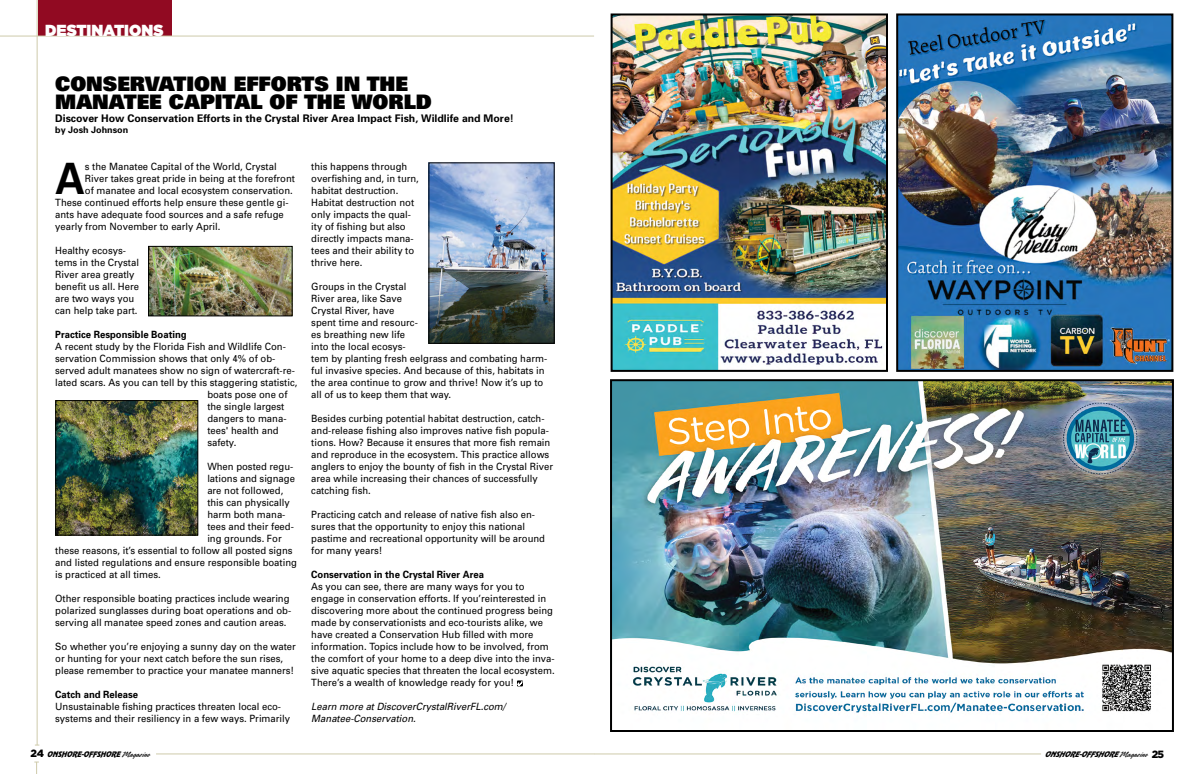
<style>
.page{position:relative;width:1188px;height:774px;background:#fff}
.page>*{position:absolute;margin:0;border:0;box-sizing:border-box;transform-origin:0 0}
.t1{font:700 43.2px "Univers";color:#000;scale:.95 1}
.t2{font:900 20px/18px "Univers";color:#000}
.t3{font:900 16px "Gotham";color:#fff;scale:.95 1}
.t4{font:700 10.5px "Univers";color:#000}
.t5{font:10px/12px "Univers";color:#000;scale:.95 1}
.t6{font:700 10px "Univers";color:#000;scale:.95 1}
.t7{font:italic 10px/12px "Univers";color:#000;scale:.95 1}
.t8{font:700 9px "Univers";color:#000}
.t9{font:italic 6.8px "Revue";color:#000}
.s1{font-family:"Gotham";font-weight:900;font-style:normal;font-size:10.5px}
.s2{font-family:"Rapier Plain";font-style:normal;font-size:8.7px}
</style>
<div class="page">
<img style="left:613px;top:382px;width:558px;height:331px">
<div style="left:610px;top:379px;width:564px;height:353px;border:2px solid #000"></div>
<hr style="left:594px;top:753px;width:447px;height:1px;background:#cecaaa">
<div style="left:38px;top:0;width:133px;height:36px;background:#910a22"></div>
<hr style="left:0;top:36px;width:594px;height:1px;background:#cecaaa">
<hr style="left:37px;top:0;width:1px;height:745px;background:#cecaaa">
<svg style="left:517px;top:680px;width:6px;height:6px"></svg>
<img style="left:614px;top:16px;width:271px;height:353px">
<div style="left:611px;top:13px;width:277px;height:359px;border:2px solid #000"></div>
<hr style="left:156px;top:753px;width:438px;height:1px;background:#cecaaa">
<svg style="left:34px;top:762px;width:5px;height:12px"></svg>
<img style="left:899px;top:16px;width:271px;height:353px">
<div style="left:896px;top:13px;width:277px;height:359px;border:2px solid #000"></div>
<img style="left:57px;top:402px;width:139px;height:132px">
<div style="left:55px;top:400px;width:143px;height:136px;border:1px solid #000"></div>
<img style="left:150px;top:248px;width:141px;height:66px">
<div style="left:148px;top:246px;width:145px;height:70px;border:1px solid #000"></div>
<img style="left:430px;top:164px;width:123px;height:178px">
<div style="left:428px;top:162px;width:127px;height:182px;border:1px solid #000"></div>
<h3 class="t3" style="left:45px;top:18px;width:126px">DESTINATIONS</h3>
<h2 class="t2" style="left:55px;top:74px;width:378px">CONSERVATION EFFORTS IN THE<br>MANATEE CAPITAL OF THE WORLD</h2>
<p class="t4" style="left:55px;top:111px;width:460px">Discover How Conservation Efforts in the Crystal River Area Impact Fish, Wildlife and More!</p>
<h1 class="t1" style="left:55px;top:151px;width:33px">A</h1>
<p class="t5" style="left:85px;top:161px;width:203px">s the Manatee Capital of the World, Crystal</p>
<p class="t8" style="left:55px;top:124px;width:75px">by Josh Johnson</p>
<p class="t5" style="left:311px;top:161px;width:115px">this happens through overfishing and, in turn, habitat destruction.<br>Habitat destruction not only impacts the qual&shy;ity of fishing but also directly impacts mana&shy;tees and their ability to thrive here.</p>
<p class="t5" style="left:311px;top:281px;width:250px">Groups in the Crystal<br>River area, like Save<br>Crystal River, have<br>spent time and resourc-<br>es breathing new life<br>into the local ecosys-<br>tem by planting fresh eelgrass and combating harm&shy;ful invasive species. And because of this, habitats in the area continue to grow and thrive! Now it’s up to all of us to keep them that way.</p>
<p class="t5" style="left:311px;top:413px;width:256px">Besides curbing potential habitat destruction, catch&shy;and-release fishing also improves native fish popula&shy;tions. How? Because it ensures that more fish remain and reproduce in the ecosystem. This practice allows anglers to enjoy the bounty of fish in the Crystal River area while increasing their chances of successfully catching fish.</p>
<p class="t5" style="left:311px;top:509px;width:248px">Practicing catch and release of native fish also en&shy;sures that the opportunity to enjoy this national pastime and recreational opportunity will be around for many years!</p>
<p class="t6" style="left:311px;top:568px;width:183px">Conservation in the Crystal River Area</p>
<p class="t5" style="left:311px;top:581px;width:258px">As you can see, there are many ways for you to engage in conservation efforts. If you’reinterested in discovering more about the continued progress being made by conservationists and eco-tourists alike, we have created a Conservation Hub filled with more information. Topics include how to be involved, from the comfort of your home to a deep dive into the inva&shy;sive aquatic species that threaten the local ecosystem.<br>There’s a wealth of knowledge ready for you!</p>
<p class="t7" style="left:311px;top:701px;width:206px">Learn more at DiscoverCrystalRiverFL.com/<br>Manatee-Conservation.</p>
<p class="t5" style="left:85px;top:173px;width:223px">River takes great pride in being at the forefront</p>
<p class="t5" style="left:85px;top:185px;width:220px">of manatee and local ecosystem conservation.</p>
<p class="t5" style="left:55px;top:197px;width:247px">These continued efforts help ensure these gentle gi-</p>
<p class="t5" style="left:55px;top:209px;width:242px">ants have adequate food sources and a safe refuge</p>
<p class="t5" style="left:55px;top:221px;width:175px">yearly from November to early April.</p>
<p class="t5" style="left:55px;top:245px;width:90px">Healthy ecosys&shy;tems in the Crystal<br>River area greatly benefit us all. Here are two ways you can help take part.</p>
<p class="t6" style="left:55px;top:328px;width:140px">Practice Responsible Boating</p>
<p class="t5" style="left:55px;top:341px;width:244px">A recent study by the Florida Fish and Wildlife Con-</p>
<p class="t5" style="left:55px;top:353px;width:233px">servation Commission shows that only 4% of ob-</p>
<p class="t5" style="left:55px;top:365px;width:254px">served adult manatees show no sign of watercraft-re-</p>
<p class="t5" style="left:55px;top:377px;width:257px">lated scars. As you can tell by this staggering statistic,</p>
<p class="t5" style="left:207px;top:389px;width:86px">boats pose one of</p>
<p class="t5" style="left:207px;top:401px;width:83px">the single largest</p>
<p class="t5" style="left:207px;top:413px;width:85px">dangers to mana-</p>
<p class="t5" style="left:207px;top:425px;width:77px">tees' health and</p>
<p class="t5" style="left:207px;top:437px;width:32px">safety.</p>
<p class="t5" style="left:207px;top:461px;width:92px">When posted regu-</p>
<p class="t5" style="left:207px;top:473px;width:94px">lations and signage</p>
<p class="t5" style="left:207px;top:485px;width:82px">are not followed,</p>
<p class="t5" style="left:207px;top:497px;width:88px">this can physically</p>
<p class="t5" style="left:207px;top:509px;width:84px">harm both mana-</p>
<p class="t5" style="left:207px;top:521px;width:93px">tees and their feed-</p>
<p class="t5" style="left:207px;top:533px;width:80px">ing grounds. For</p>
<p class="t5" style="left:55px;top:545px;width:251px">these reasons, it’s essential to follow all posted signs</p>
<p class="t5" style="left:55px;top:557px;width:256px">and listed regulations and ensure responsible boating</p>
<p class="t5" style="left:55px;top:569px;width:113px">is practiced at all times.</p>
<p class="t5" style="left:55px;top:593px;width:250px">Other responsible boating practices include wearing polarized sunglasses during boat operations and ob&shy;serving all manatee speed zones and caution areas.</p>
<p class="t5" style="left:55px;top:641px;width:255px">So whether you’re enjoying a sunny day on the water or hunting for your next catch before the sun rises, please remember to practice your manatee manners!</p>
<p class="t6" style="left:55px;top:688px;width:89px">Catch and Release</p>
<p class="t5" style="left:55px;top:701px;width:249px">Unsustainable fishing practices threaten local eco&shy;systems and their resiliency in a few ways. Primarily</p>
<p class="t9" style="left:30px;top:750px;width:121px"><span class="s1">2 4</span> ONSHORE-OFFSHORE <span class="s2">Ma g a z in e</span></p>
<p class="t9" style="left:1044px;top:749px;width:121px">ONSHORE-OFFSHORE <span class="s2">M a g a z i n e</span> <span class="s1">2 5</span></p>
</div>
